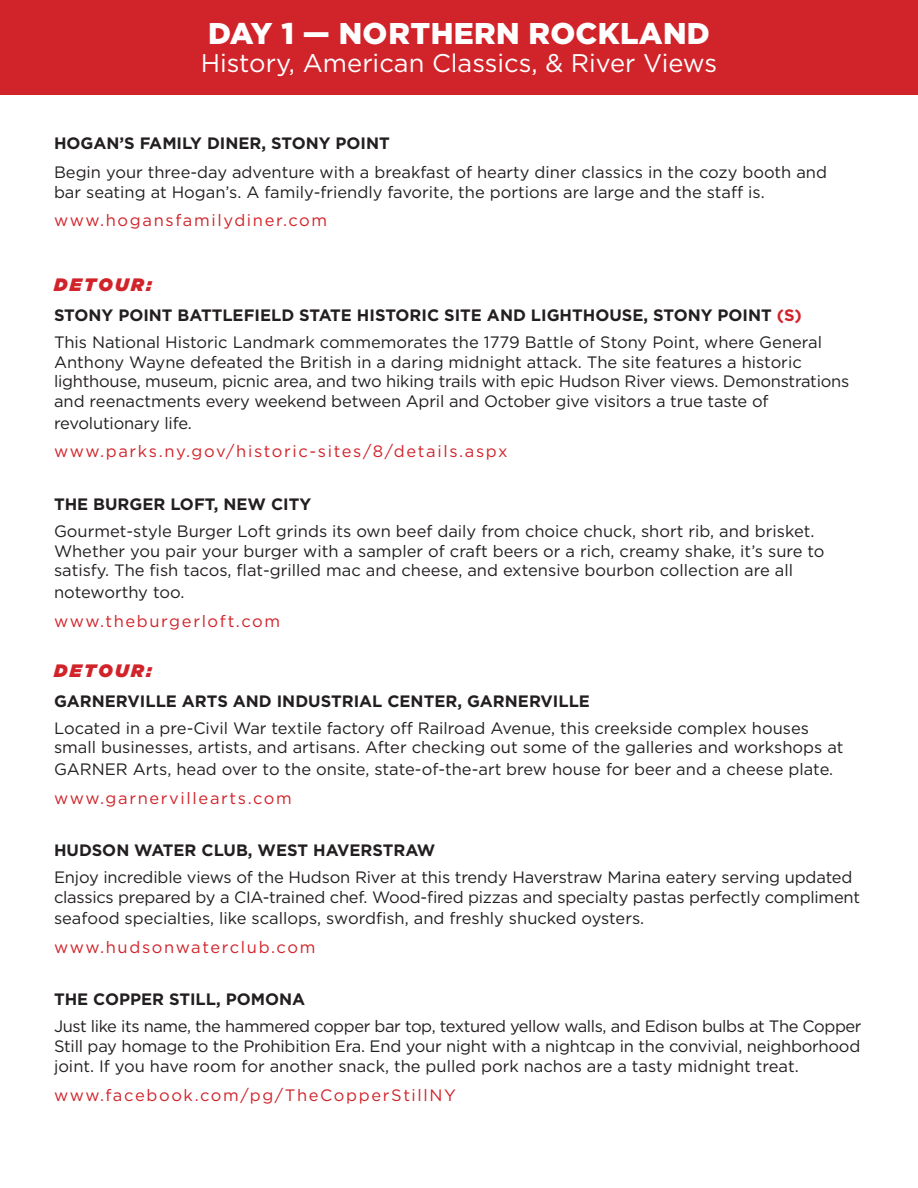
<style>
.page{position:relative;width:918px;height:1188px;background:#fff}
.page>*{position:absolute;margin:0;border:0;box-sizing:border-box;transform-origin:0 0}
.t1{font:900 30px "Gotham";letter-spacing:.01em;color:#fff}
.t2{font:25.5px "Gotham";color:#fff}
.t3{font:italic 900 18px "Gotham";letter-spacing:.13em;color:#d1232a}
.t4{font:16.5px/19.8px "Gotham";color:#231f20}
.t5{font:16.5px "Gotham";letter-spacing:.1em;color:#d1232a}
.t6{font:700 16.5px "Gotham";color:#231f20}
.s1{font-weight:700}
.s2{font-weight:700;color:#d1232a}
</style>
<div class="page">
<div style="left:0;top:0;width:918px;height:94px;background:#d1232a"></div>
<h1 class="t1" style="left:208px;top:12px;width:503px">DAY 1 — NORTHERN ROCKLAND</h1>
<h2 class="t2" style="left:201px;top:47px;width:518px">History, American Classics, &amp; River Views</h2>
<p class="t6" style="left:54px;top:132px;width:337px">HOGAN’S FAMILY DINER, STONY POINT</p>
<p class="t4" style="left:54px;top:162px;width:775px">Begin your three-day adventure with a breakfast of hearty diner classics in the cozy booth and bar seating at Hogan’s. A family-friendly favorite, the portions are large and the staff is.</p>
<p class="t5" style="left:54px;top:210px;width:275px">www.hogansfamilydiner.com</p>
<p class="t3" style="left:54px;top:272px;width:99px">DETOUR:</p>
<p class="t4" style="left:54px;top:301px;width:770px;line-height:27px"><span class="s1">STONY POINT BATTLEFIELD STATE HISTORIC SITE AND LIGHTHOUSE, STONY POINT</span> <span class="s2">(S)<br></span>This National Historic Landmark commemorates the 1779 Battle of Stony Point, where General</p>
<p class="t4" style="left:54px;top:352px;width:797px">Anthony Wayne defeated the British in a daring midnight attack. The site features a historic lighthouse, museum, picnic area, and two hiking trails with epic Hudson River views. Demonstrations and reenactments every weekend between April and October give visitors a true taste of</p>
<p class="t4" style="left:54px;top:413px;width:140px">revolutionary life.</p>
<p class="t5" style="left:54px;top:441px;width:455px">www.parks.ny.gov/historic-sites/8/details.aspx</p>
<p class="t6" style="left:54px;top:493px;width:259px">THE BURGER LOFT, NEW CITY</p>
<p class="t4" style="left:54px;top:521px;width:772px">Gourmet-style Burger Loft grinds its own beef daily from choice chuck, short rib, and brisket.<br>Whether you pair your burger with a sampler of craft beers or a rich, creamy shake, it’s sure to satisfy. The fish tacos, flat-grilled mac and cheese, and extensive bourbon collection are all</p>
<p class="t4" style="left:54px;top:582px;width:132px">noteworthy too.</p>
<p class="t5" style="left:54px;top:610px;width:228px">www.theburgerloft.com</p>
<p class="t3" style="left:54px;top:657px;width:99px">DETOUR:</p>
<p class="t6" style="left:54px;top:690px;width:538px">GARNERVILLE ARTS AND INDUSTRIAL CENTER, GARNERVILLE</p>
<p class="t4" style="left:54px;top:718px;width:791px">Located in a pre-Civil War textile factory off Railroad Avenue, this creekside complex houses small businesses, artists, and artisans. After checking out some of the galleries and workshops at</p>
<p class="t4" style="left:54px;top:759px;width:781px">GARNER Arts, head over to the onsite, state-of-the-art brew house for beer and a cheese plate.</p>
<p class="t5" style="left:54px;top:787px;width:239px">www.garnervillearts.com</p>
<p class="t6" style="left:54px;top:839px;width:383px">HUDSON WATER CLUB, WEST HAVERSTRAW</p>
<p class="t4" style="left:54px;top:867px;width:808px">Enjoy incredible views of the Hudson River at this trendy Haverstraw Marina eatery serving updated classics prepared by a CIA-trained chef. Wood-fired pizzas and specialty pastas perfectly compliment</p>
<p class="t4" style="left:54px;top:908px;width:592px">seafood specialties, like scallops, swordfish, and freshly shucked oysters.</p>
<p class="t5" style="left:54px;top:937px;width:263px">www.hudsonwaterclub.com</p>
<p class="t6" style="left:54px;top:989px;width:253px">THE COPPER STILL, POMONA</p>
<p class="t4" style="left:54px;top:1016px;width:809px;text-align:justify">Just like its name, the hammered copper bar top, textured yellow walls, and Edison bulbs at The Copper Still pay homage to the Prohibition Era. End your night with a nightcap in the convivial, neighborhood joint. If you have room for another snack, the pulled pork nachos are a tasty midnight treat.</p>
<p class="t5" style="left:54px;top:1084px;width:404px">www.facebook.com/pg/TheCopperStillNY</p>
</div>
